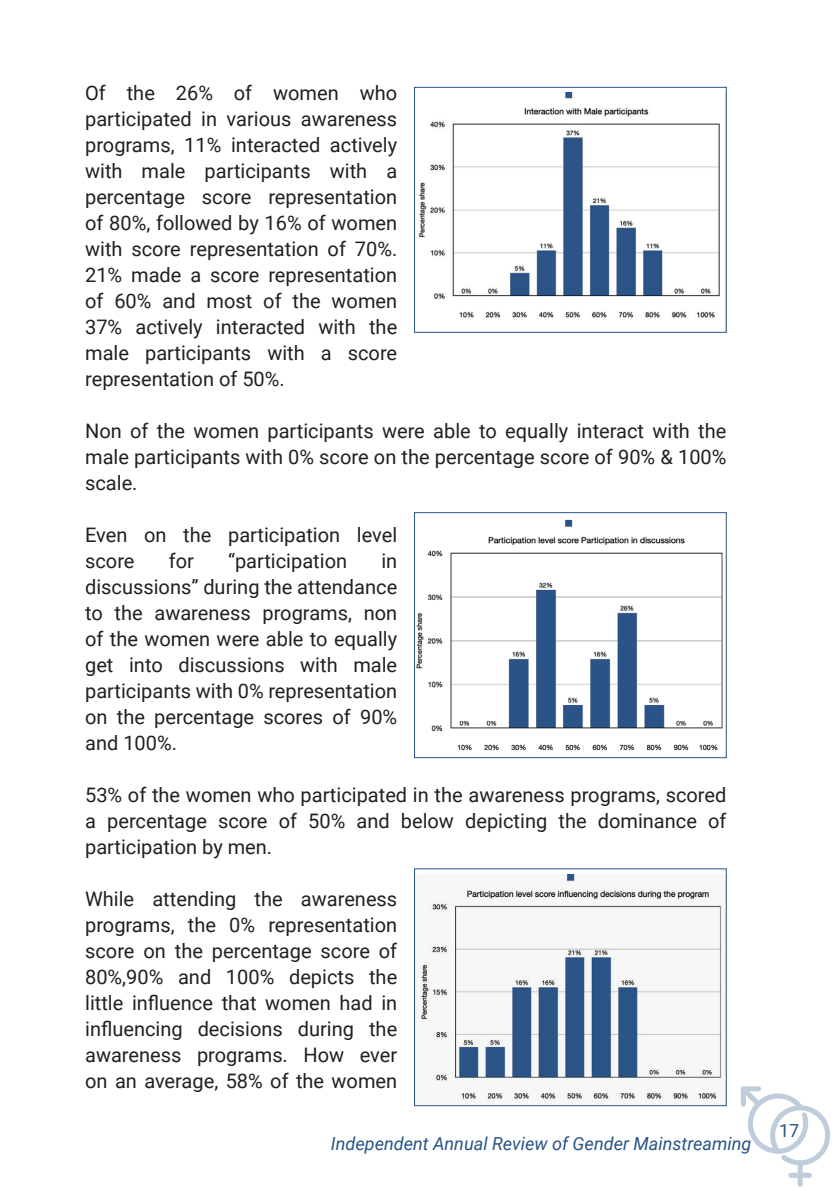
<style>
.page{position:relative;width:840px;height:1191px;background:#fff}
.page>*{position:absolute;margin:0;border:0;box-sizing:border-box;transform-origin:0 0}
.t1{font:20px/26px "Roboto";color:#231f20;text-align:justify}
.t2{font:italic 18px "Roboto";color:#285487}
.t3{font:18px "Roboto";color:#285487}
</style>
<div class="page">
<img style="left:741px;top:1086px;width:89px;height:101px">
<img style="left:418px;top:93px;width:302px;height:225px">
<div style="left:414px;top:87px;width:312px;height:245px;border:1px solid #285487"></div>
<img style="left:416px;top:519px;width:307px;height:232px">
<div style="left:414px;top:512px;width:312px;height:246px;border:1px solid #285487"></div>
<img style="left:416px;top:874px;width:307px;height:230px">
<div style="left:414px;top:868px;width:312px;height:238px;border:1px solid #285487"></div>
<p class="t1" style="left:85px;top:79px;width:313px">Of the 26% of women who participated in various awareness programs, 11% interacted actively with male participants with a percentage score representation of 80%, followed by 16% of women with score representation of 70%.<br>21% made a score representation of 60% and most of the women 37% actively interacted with the male participants with a score representation of 50%.</p>
<p class="t1" style="left:85px;top:417px;width:642px">Non of the women participants were able to equally interact with the male participants with 0% score on the percentage score of 90% &amp; 100% scale.</p>
<p class="t1" style="left:85px;top:521px;width:313px">Even on the participation level score</p>
<p class="t1" style="left:169px;top:547px;width:27px">for</p>
<p class="t1" style="left:228px;top:547px;width:120px">“participation</p>
<p class="t1" style="left:85px;top:547px;width:313px;text-indent:296px">in discussions” during the attendance to the awareness programs, non of the women were able to equally get into discussions with male participants with 0% representation on the percentage scores of 90% and 100%.</p>
<p class="t1" style="left:85px;top:781px;width:642px">53% of the women who participated in the awareness programs, scored a percentage score of 50% and below depicting the dominance of participation by men.</p>
<p class="t1" style="left:85px;top:885px;width:313px">While attending the awareness programs, the 0% representation score on the percentage score of 80%,90% and 100% depicts the little influence that women had in influencing decisions during the awareness programs. How ever on an average, 58% of the women</p>
<p class="t2" style="left:331px;top:1131px;width:422px">Independent Annual Review of Gender Mainstreaming</p>
<p class="t3" style="left:778px;top:1117px;width:22px">17</p>
</div>
